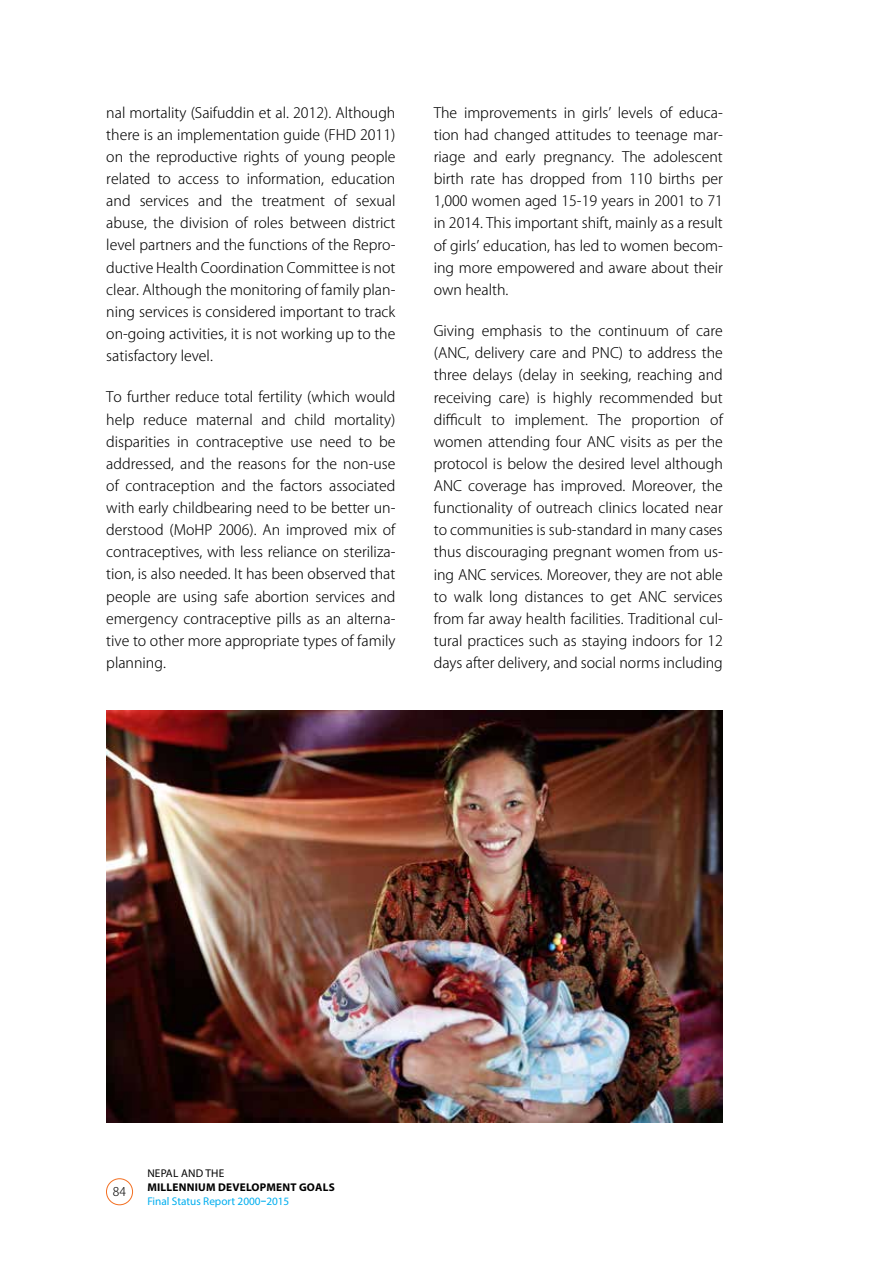
<style>
.page{position:relative;width:893px;height:1263px;background:#fff}
.page>*{position:absolute;margin:0;border:0;box-sizing:border-box;transform-origin:0 0}
.t1{font:300 14.25px/22.2px "Koz Go Pr 6 N";color:#000;text-align:justify}
.t2{font:300 12px "Koz Go Pr 6 N";color:#000}
.t3{font:700 11.25px/14.2px "Myriad Pro";letter-spacing:.02em;color:#000}
.t4{font:11.25px "Myriad Pro";letter-spacing:.02em;color:#000}
.s1{font-weight:400;color:#00aeef}
.s2{font-stretch:condensed;color:#00aeef}
</style>
<div class="page">
<div style="left:106px;top:1178px;width:27px;height:27px;border:1px solid #f36f21;border-radius:50%"></div>
<img style="left:106px;top:711px;width:617px;height:411px">
<p class="t1" style="left:106px;top:102px;width:291px">nal mortality (Saifuddin et al. 2012). Although there is an implementation guide (FHD 2011) on the reproductive rights of young people related to access to information, education and services and the treatment of sexual abuse, the division of roles between district level partners and the functions of the Repro&shy;ductive Health Coordination Committee is not clear. Although the monitoring of family plan&shy;ning services is considered important to track on-going activities, it is not working up to the satisfactory level.</p>
<p class="t1" style="left:106px;top:386px;width:291px">To further reduce total fertility (which would help reduce maternal and child mortality) disparities in contraceptive use need to be addressed, and the reasons for the non-use of contraception and the factors associated with early childbearing need to be better un&shy;derstood (MoHP 2006). An improved mix of contraceptives, with less reliance on steriliza&shy;tion, is also needed. It has been observed that people are using safe abortion services and emergency contraceptive pills as an alterna&shy;tive to other more appropriate types of family planning.</p>
<p class="t1" style="left:434px;top:102px;width:291px">The improvements in girls’ levels of educa&shy;tion had changed attitudes to teenage mar&shy;riage and early pregnancy. The adolescent birth rate has dropped from 110 births per 1,000 women aged 15-19 years in 2001 to 71 in 2014. This important shift, mainly as a result of girls’ education, has led to women becom&shy;ing more empowered and aware about their own health.</p>
<p class="t1" style="left:434px;top:320px;width:291px">Giving emphasis to the continuum of care (ANC, delivery care and PNC) to address the three delays (delay in seeking, reaching and receiving care) is highly recommended but difficult to implement. The proportion of women attending four ANC visits as per the protocol is below the desired level although ANC coverage has improved. Moreover, the functionality of outreach clinics located near to communities is sub-standard in many cases thus discouraging pregnant women from us&shy;ing ANC services. Moreover, they are not able to walk long distances to get ANC services from far away health facilities. Traditional cul&shy;tural practices such as staying indoors for 12 days after delivery, and social norms including</p>
<p class="t2" style="left:113px;top:1184px;width:15px">84</p>
<p class="t4" style="left:147px;top:1166px;width:78px">Nepal and the</p>
<p class="t3" style="left:147px;top:1180px;width:189px">MILLENNIUM DEVELOPMENT GOALS<br><span class="s1">Final Status Report 2000</span><span class="s2">–</span><span class="s1">2015</span></p>
</div>
